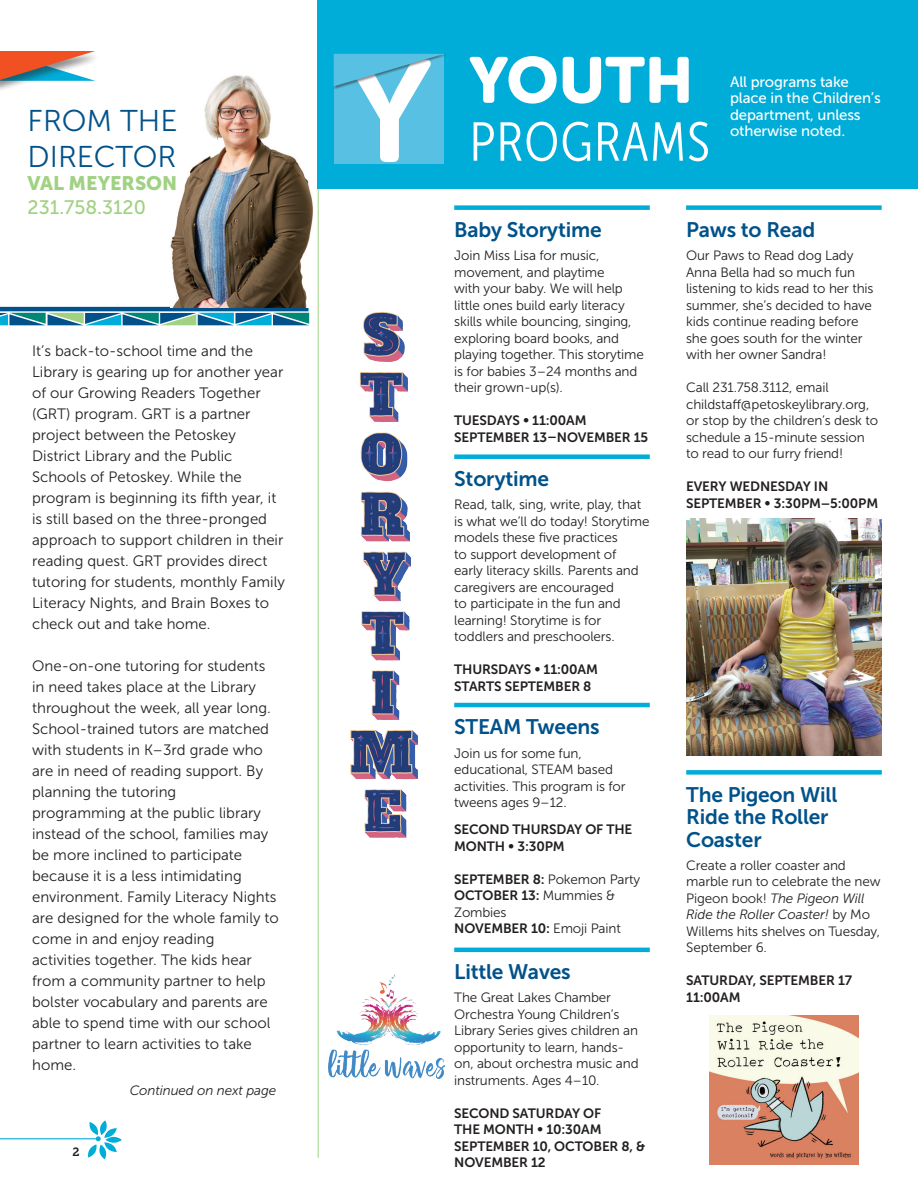
<style>
.page{position:relative;width:918px;height:1188px;background:#fff}
.page>*{position:absolute;margin:0;border:0;box-sizing:border-box;transform-origin:0 0}
.t1{font:64.35px "Museo Sans Rounded 900";color:#fff}
.t2{font:54.6px "Museo Sans Cond 300";letter-spacing:.02em;color:#fff}
.t3{font:30px/36px "Museo Sans 300";color:#01528a}
.t4{font:21px/22.5px "Museo Sans 700";letter-spacing:-.01em;color:#01528a}
.t5{font:19.5px "Museo Sans 500";color:#a1d183}
.t6{font:19.5px "Museo Sans 900";color:#a1d183}
.t7{font:15px/21px "Museo Sans 300";color:#231f20}
.t8{font:15px/16.5px "Museo Sans 500";letter-spacing:-.01em;color:#fff}
.t9{font:13.5px/16.5px "Museo Sans 300";letter-spacing:-.01em;color:#231f20}
.t10{font:13.5px/16.5px "Museo Sans 700";letter-spacing:-.01em;color:#231f20}
.t11{font:italic 13.5px "Museo Sans 300";letter-spacing:-.01em;color:#231f20}
.t12{font:12px "Museo Slab 700";color:#231f20}
.s1{font-family:"Museo Sans 700"}
.s2{font-family:"Museo Sans 300"}
.s3{font-style:italic}
</style>
<div class="page">
<hr style="left:0;top:1138px;width:98px;height:1px;background:#00acd8">
<svg style="left:88px;top:1120px;width:34px;height:39px"></svg>
<hr style="left:318px;top:47px;width:1px;height:1111px;background:#a1d183">
<div style="left:0;top:52px;width:100px;height:41px;background:#231f20;opacity:.5"></div>
<svg style="left:0;top:51px;width:95px;height:30px;background:#b08678"></svg>
<div style="left:318px;top:0;width:600px;height:189px;background:#00acd8"></div>
<svg style="left:334px;top:54px;width:110px;height:108px;background:#7ccde7"></svg>
<svg style="left:0;top:313px;width:309px;height:12px;background:#3891a5"></svg>
<hr style="left:0;top:307px;width:309px;height:4px;background:#01528a">
<img style="left:350px;top:312px;width:68px;height:526px">
<div style="left:454px;top:454px;width:196px;height:5px;background:#00acd8"></div>
<hr style="left:454px;top:703px;width:196px;height:4px;background:#00acd8">
<hr style="left:454px;top:948px;width:196px;height:4px;background:#00acd8">
<div style="left:686px;top:205px;width:196px;height:5px;background:#00acd8"></div>
<img style="left:171px;top:75px;width:142px;height:232px">
<img style="left:686px;top:518px;width:196px;height:237px">
<div style="left:686px;top:770px;width:196px;height:5px;background:#00acd8"></div>
<div style="left:454px;top:205px;width:196px;height:5px;background:#00acd8"></div>
<img style="left:329px;top:974px;width:115px;height:104px">
<img style="left:709px;top:1015px;width:149px;height:149px">
<h3 class="t3" style="left:28px;top:103px;width:151px">FROM THE<br>DIRECTOR</h3>
<h3 class="t6" style="left:28px;top:172px;width:151px">VAL MEYERSON</h3>
<h3 class="t5" style="left:28px;top:196px;width:120px">231.758.3120</h3>
<p class="t7" style="left:32px;top:341px;width:254px">It’s back-to-school time and the Library is gearing up for another year of our Growing Readers Together (GRT) program. GRT is a partner project between the Petoskey District Library and the Public Schools of Petoskey. While the program is beginning its fifth year, it is still based on the three-pronged approach to support children in their reading quest. GRT provides direct tutoring for students, monthly Family Literacy Nights, and Brain Boxes to check out and take home.</p>
<p class="t7" style="left:32px;top:656px;width:248px">One-on-one tutoring for students in need takes place at the Library throughout the week, all year long.<br>School-trained tutors are matched with students in K–3rd grade who are in need of reading support. By planning the tutoring<br>programming at the public library instead of the school, families may be more inclined to participate because it is a less intimidating environment. Family Literacy Nights are designed for the whole family to come in and enjoy reading<br>activities together. The kids hear from a community partner to help bolster vocabulary and parents are able to spend time with our school partner to learn activities to take home.</p>
<p class="t12" style="left:73px;top:1145px;width:9px">2</p>
<p class="t11" style="left:130px;top:1083px;width:148px">Continued on next page</p>
<h1 class="t1" style="left:469px;top:44px;width:225px">YOUTH</h1>
<h2 class="t2" style="left:469px;top:112px;width:242px">PROGRAMS</h2>
<p class="t8" style="left:730px;top:73px;width:152px">All programs take place in the Children’s department, unless otherwise noted.</p>
<h3 class="t4" style="left:454px;top:218px;width:149px">Baby Storytime</h3>
<p class="t9" style="left:454px;top:247px;width:191px">Join Miss Lisa for music, movement, and playtime<br>with your baby. We will help little ones build early literacy skills while bouncing, singing, exploring board books, and playing together. This storytime is for babies 3–24 months and their grown-up(s).</p>
<p class="t10" style="left:454px;top:412px;width:196px">TUESDAYS • 11:00AM<br>SEPTEMBER 13–NOVEMBER 15</p>
<h3 class="t4" style="left:454px;top:467px;width:96px">Storytime</h3>
<p class="t9" style="left:454px;top:496px;width:197px">Read, talk, sing, write, play, that is what we’ll do today! Storytime models these five practices<br>to support development of<br>early literacy skills. Parents and caregivers are encouraged<br>to participate in the fun and learning! Storytime is for toddlers and preschoolers.</p>
<p class="t10" style="left:454px;top:661px;width:145px">THURSDAYS • 11:00AM<br>STARTS SEPTEMBER 8</p>
<h3 class="t4" style="left:454px;top:716px;width:147px">STEAM Tweens</h3>
<p class="t9" style="left:454px;top:745px;width:173px">Join us for some fun, educational, STEAM based activities. This program is for tweens ages 9–12.</p>
<p class="t10" style="left:454px;top:821px;width:180px">SECOND THURSDAY OF THE<br>MONTH • 3:30PM</p>
<p class="t9" style="left:454px;top:871px;width:188px"><span class="s1">SEPTEMBER 8:</span> Pokemon Party</p>
<p class="t10" style="left:454px;top:887px;width:162px">OCTOBER 13: <span class="s2">Mummies &amp;</span></p>
<p class="t9" style="left:454px;top:904px;width:54px">Zombies</p>
<p class="t10" style="left:454px;top:920px;width:168px">NOVEMBER 10: <span class="s2">Emoji Paint</span></p>
<h3 class="t4" style="left:454px;top:961px;width:118px">Little Waves</h3>
<p class="t9" style="left:454px;top:990px;width:186px">The Great Lakes Chamber<br>Orchestra Young Children’s<br>Library Series gives children an opportunity to learn, hands&shy;on, about orchestra music and instruments. Ages 4–10.</p>
<p class="t10" style="left:454px;top:1105px;width:193px">SECOND SATURDAY OF<br>THE MONTH • 10:30AM<br>SEPTEMBER 10, OCTOBER 8, &amp;<br>NOVEMBER 12</p>
<h3 class="t4" style="left:686px;top:218px;width:131px">Paws to Read</h3>
<p class="t9" style="left:686px;top:247px;width:189px">Our Paws to Read dog Lady<br>Anna Bella had so much fun listening to kids read to her this summer, she’s decided to have kids continue reading before she goes south for the winter with her owner Sandra!</p>
<p class="t9" style="left:686px;top:379px;width:194px">Call 231.758.3112, email childstaff@petoskeylibrary.org, or stop by the children’s desk to schedule a 15-minute session to read to our furry friend!</p>
<p class="t10" style="left:686px;top:478px;width:194px">EVERY WEDNESDAY IN<br>SEPTEMBER • 3:30PM–5:00PM</p>
<h3 class="t4" style="left:686px;top:783px;width:153px">The Pigeon Will<br>Ride the Roller<br>Coaster</h3>
<p class="t9" style="left:686px;top:857px;width:196px">Create a roller coaster and marble run to celebrate the new<br>Pigeon book! <span class="s3">The Pigeon Will<br>Ride the Roller Coaster!</span> by Mo<br>Willems hits shelves on Tuesday,<br>September 6.</p>
<p class="t10" style="left:686px;top:972px;width:167px">SATURDAY, SEPTEMBER 17<br>11:00AM</p>
</div>
